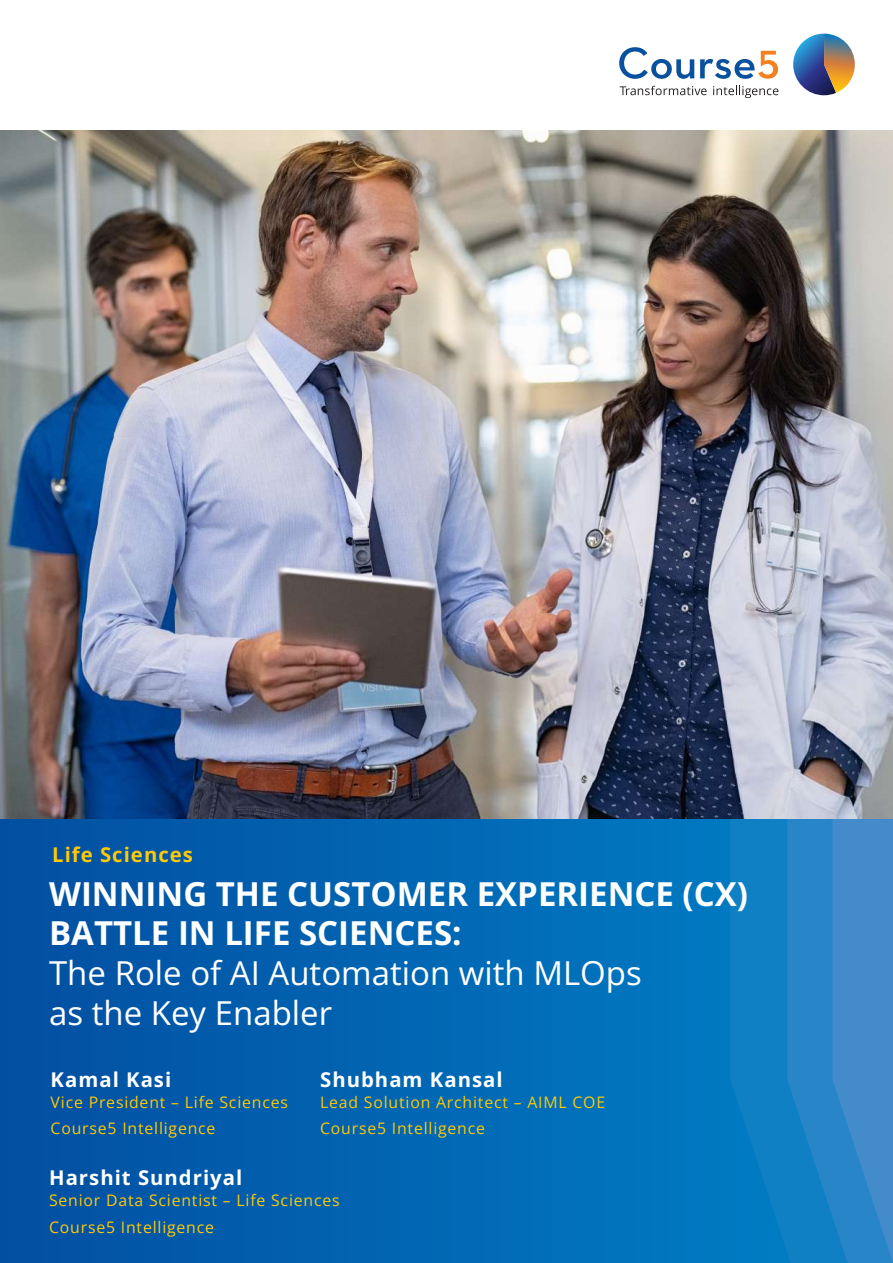
<style>
.page{position:relative;width:893px;height:1263px;background:#fff}
.page>*{position:absolute;margin:0;border:0;box-sizing:border-box;transform-origin:0 0}
.t1{font:700 33px/39.6px "Open Sans";color:#fff}
.t2{font:33px/39.6px "Open Sans";color:#fff}
.t3{font:700 20.25px "Open Sans";letter-spacing:.05em;color:#fff}
.t4{font:700 20.25px "Open Sans";letter-spacing:.05em;color:#ffca05}
.t5{font:15.9px/26.1px "Open Sans";letter-spacing:.05em;color:#ffca05}
</style>
<div class="page">
<svg style="left:848px;top:818px;width:45px;height:445px;background:#3e8ac9"></svg>
<svg style="left:791px;top:818px;width:57px;height:445px;background:#2885c7"></svg>
<svg style="left:0;top:818px;width:791px;height:445px;background:#0265b2"></svg>
<svg style="left:619px;top:47px;width:75px;height:32px"></svg>
<svg style="left:700px;top:51px;width:78px;height:28px"></svg>
<svg style="left:793px;top:34px;width:62px;height:61px"></svg>
<svg style="left:620px;top:86px;width:87px;height:9px"></svg>
<svg style="left:713px;top:86px;width:65px;height:12px"></svg>
<img style="left:0;top:130px;width:893px;height:688px">
<p class="t4" style="left:52px;top:840px;width:142px">Life Sciences</p>
<h1 class="t1" style="left:49px;top:873px;width:700px">WINNING THE CUSTOMER EXPERIENCE (CX)<br>BATTLE IN LIFE SCIENCES:</h1>
<h1 class="t2" style="left:49px;top:952px;width:594px">The Role of AI Automation with MLOps as the Key Enabler</h1>
<p class="t3" style="left:51px;top:1065px;width:122px">Kamal Kasi</p>
<p class="t5" style="left:51px;top:1089px;width:239px">Vice President – Life Sciences<br>Course5 Intelligence</p>
<p class="t3" style="left:320px;top:1065px;width:184px">Shubham Kansal</p>
<p class="t5" style="left:320px;top:1089px;width:287px">Lead Solution Architect – AIML COE<br>Course5 Intelligence</p>
<p class="t3" style="left:49px;top:1163px;width:195px">Harshit Sundriyal</p>
<p class="t5" style="left:49px;top:1187px;width:292px">Senior Data Scientist – Life Sciences<br>Course5 Intelligence</p>
</div>
